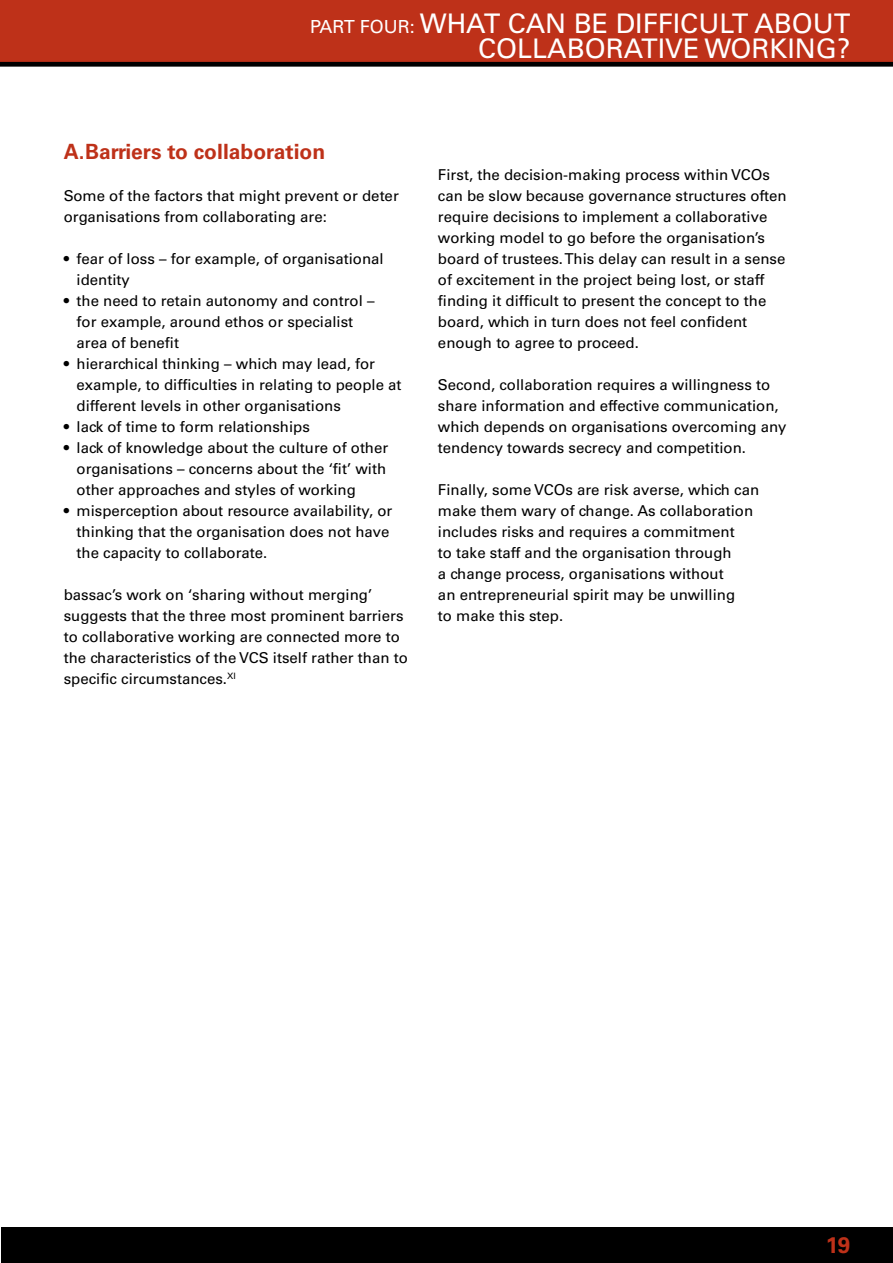
<style>
.page{position:relative;width:893px;height:1263px;background:#fff}
.page>*{position:absolute;margin:0;border:0;box-sizing:border-box;transform-origin:0 0}
.t1{font:27px/25.5px "Univers";color:#fff;text-align:right}
.t2{font:700 22.5px "Univers";color:#be3119}
.t3{font:700 21px "Univers";color:#be3119}
.t4{font:18px "Univers";color:#fff}
.t5{font:15px/21px "Univers";color:#000}
.s1{font-size:18px}
</style>
<div class="page">
<hr style="left:0;top:1227px;width:1px;height:36px;background:#000">
<div style="left:1px;top:1227px;width:892px;height:36px;background:#000"></div>
<svg style="left:0;top:0;width:893px;height:66px;background:#b22d17"></svg>
<p class="t4" style="left:310px;top:16px;width:23px">PART</p>
<p class="t4" style="left:360px;top:16px;width:13px">FOUR</p>
<h1 class="t1" style="left:410px;top:11px;width:442px"><span class="s1">:</span> What can be difficult about collaborative working ?</h1>
<h3 class="t3" style="left:64px;top:139px;width:263px">A.Barriers to collaboration</h3>
<p class="t5" style="left:64px;top:185px;width:337px">Some of the factors that might prevent or deter organisations from collaborating are:</p>
<p class="t5" style="left:77px;top:248px;width:309px;text-indent:-13px">• fear of loss – for example, of organisational identity</p>
<p class="t5" style="left:77px;top:290px;width:300px;text-indent:-13px">• the need to retain autonomy and control – for example, around ethos or specialist area of benefit</p>
<p class="t5" style="left:77px;top:353px;width:327px;text-indent:-13px">• hierarchical thinking – which may lead, for example, to difficulties in relating to people at different levels in other organisations</p>
<p class="t5" style="left:64px;top:416px;width:248px">• lack of time to form relationships</p>
<p class="t5" style="left:77px;top:437px;width:313px;text-indent:-13px">• lack of knowledge about the culture of other organisations – concerns about the ‘fit’ with other approaches and styles of working</p>
<p class="t5" style="left:77px;top:500px;width:317px;text-indent:-13px">• misperception about resource availability, or thinking that the organisation does not have the capacity to collaborate.</p>
<p class="t5" style="left:64px;top:584px;width:346px">bassac’s work on ‘sharing without merging’ suggests that the three most prominent barriers to collaborative working are connected more to the characteristics of the VCS itself rather than to specific circumstances.<sup>XI</sup></p>
<p class="t5" style="left:438px;top:164px;width:350px">First, the decision-making process within VCOs can be slow because governance structures often require decisions to implement a collaborative working model to go before the organisation’s board of trustees. This delay can result in a sense of excitement in the project being lost, or staff finding it difficult to present the concept to the board, which in turn does not feel confident enough to agree to proceed.</p>
<p class="t5" style="left:438px;top:374px;width:350px">Second, collaboration requires a willingness to share information and effective communication, which depends on organisations overcoming any tendency towards secrecy and competition.</p>
<p class="t5" style="left:438px;top:479px;width:323px">Finally, some VCOs are risk averse, which can make them wary of change. As collaboration includes risks and requires a commitment<br>to take staff and the organisation through<br>a change process, organisations without<br>an entrepreneurial spirit may be unwilling<br>to make this step.</p>
<h2 class="t2" style="left:826px;top:1231px;width:26px">19</h2>
</div>
